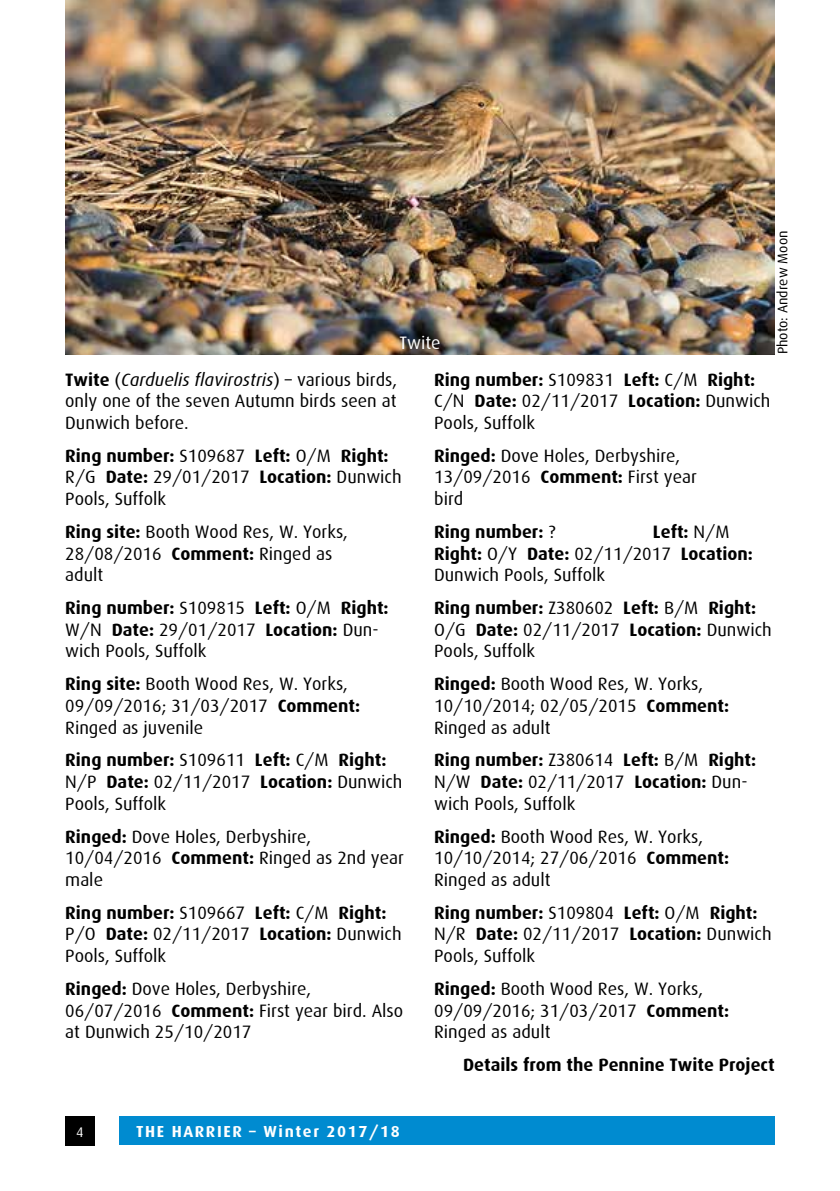
<style>
.page{position:relative;width:840px;height:1191px;background:#fff}
.page>*{position:absolute;margin:0;border:0;box-sizing:border-box;transform-origin:0 0}
.t1{font:18px/21.6px "Dax";color:#000}
.t2{font:700 18px "Dax";color:#000}
.t3{font:18px "Dax";color:#fff}
.t4{font:700 16px "Dax";letter-spacing:.1em;color:#fff}
.t5{font:14px "Dax";color:#000}
.t6{font:14px "Dax";color:#fff}
.s1{font-weight:700}
.s2{font-style:italic}
.s3{font-weight:400}
</style>
<div class="page">
<div style="left:119px;top:1116px;width:655px;height:28px;background:#008bd0"></div>
<div style="left:65px;top:1116px;width:30px;height:29px;background:#000"></div>
<img style="left:65px;top:0;width:709px;height:354px">
<p class="t3" style="left:399px;top:332px;width:43px">Twite</p>
<p class="t5" style="left:774px;top:354px;width:125px;rotate:-90deg">Photo: Andrew Moon</p>
<p class="t1" style="left:65px;top:369px;width:333px;text-align:justify"><span class="s1">Twite</span> (<span class="s2">Carduelis flavirostris</span>) – various birds, only one of the seven Autumn birds seen at Dunwich before.</p>
<p class="t1" style="left:65px;top:445px;width:338px"><span class="s1">Ring number:</span> S109687 <span class="s1">Left:</span> O/M <span class="s1">Right:<br></span>R/G <span class="s1">Date:</span> 29/01/2017 <span class="s1">Location:</span> Dunwich<br>Pools, Suffolk</p>
<p class="t1" style="left:65px;top:521px;width:284px"><span class="s1">Ring site:</span> Booth Wood Res, W. Yorks,<br>28/08/2016 <span class="s1">Comment:</span> Ringed as adult</p>
<p class="t1" style="left:65px;top:597px;width:325px"><span class="s1">Ring number:</span> S109815 <span class="s1">Left:</span> O/M <span class="s1">Right:<br></span>W/N <span class="s1">Date:</span> 29/01/2017 <span class="s1">Location:</span> Dun&shy;wich Pools, Suffolk</p>
<p class="t1" style="left:65px;top:673px;width:296px"><span class="s1">Ring site:</span> Booth Wood Res, W. Yorks,<br>09/09/2016; 31/03/2017 <span class="s1">Comment:<br></span>Ringed as juvenile</p>
<p class="t1" style="left:65px;top:749px;width:338px"><span class="s1">Ring number:</span> S109611 <span class="s1">Left:</span> C/M <span class="s1">Right:<br></span>N/P <span class="s1">Date:</span> 02/11/2017 <span class="s1">Location:</span> Dunwich<br>Pools, Suffolk</p>
<p class="t1" style="left:65px;top:825px;width:340px"><span class="s1">Ringed:</span> Dove Holes, Derbyshire,<br>10/04/2016 <span class="s1">Comment:</span> Ringed as 2nd year male</p>
<p class="t1" style="left:65px;top:902px;width:338px"><span class="s1">Ring number:</span> S109667 <span class="s1">Left:</span> C/M <span class="s1">Right:<br></span>P/O <span class="s1">Date:</span> 02/11/2017 <span class="s1">Location:</span> Dunwich<br>Pools, Suffolk</p>
<p class="t1" style="left:65px;top:978px;width:339px"><span class="s1">Ringed:</span> Dove Holes, Derbyshire,<br>06/07/2016 <span class="s1">Comment:</span> First year bird. Also at Dunwich 25/10/2017</p>
<p class="t6" style="left:76px;top:1124px;width:9px">4</p>
<p class="t4" style="left:136px;top:1122px;width:265px">THE HARRIER – Winter 2017/18</p>
<p class="t1" style="left:434px;top:369px;width:337px"><span class="s1">Ring number:</span> S109831 <span class="s1">Left:</span> C/M <span class="s1">Right:<br></span>C/N <span class="s1">Date:</span> 02/11/2017 <span class="s1">Location:</span> Dunwich<br>Pools, Suffolk</p>
<p class="t1" style="left:434px;top:445px;width:264px"><span class="s1">Ringed:</span> Dove Holes, Derbyshire,<br>13/09/2016 <span class="s1">Comment:</span> First year bird</p>
<p class="t2" style="left:434px;top:521px;width:123px">Ring number: <span class="s3">?</span></p>
<p class="t1" style="left:434px;top:521px;width:320px;text-indent:219px"><span class="s1">Left:</span> N/M<br><span class="s1">Right:</span> O/Y <span class="s1">Date:</span> 02/11/2017 <span class="s1">Location:<br></span>Dunwich Pools, Suffolk</p>
<p class="t1" style="left:434px;top:597px;width:339px"><span class="s1">Ring number:</span> Z380602 <span class="s1">Left:</span> B/M <span class="s1">Right:<br></span>O/G <span class="s1">Date:</span> 02/11/2017 <span class="s1">Location:</span> Dunwich<br>Pools, Suffolk</p>
<p class="t1" style="left:434px;top:673px;width:296px"><span class="s1">Ringed:</span> Booth Wood Res, W. Yorks,<br>10/10/2014; 02/05/2015 <span class="s1">Comment:<br></span>Ringed as adult</p>
<p class="t1" style="left:434px;top:749px;width:323px"><span class="s1">Ring number:</span> Z380614 <span class="s1">Left:</span> B/M <span class="s1">Right:<br></span>N/W <span class="s1">Date:</span> 02/11/2017 <span class="s1">Location:</span> Dun&shy;wich Pools, Suffolk</p>
<p class="t1" style="left:434px;top:825px;width:296px"><span class="s1">Ringed:</span> Booth Wood Res, W. Yorks,<br>10/10/2014; 27/06/2016 <span class="s1">Comment:<br></span>Ringed as adult</p>
<p class="t1" style="left:434px;top:902px;width:339px"><span class="s1">Ring number:</span> S109804 <span class="s1">Left:</span> O/M <span class="s1">Right:<br></span>N/R <span class="s1">Date:</span> 02/11/2017 <span class="s1">Location:</span> Dunwich<br>Pools, Suffolk</p>
<p class="t1" style="left:434px;top:978px;width:296px"><span class="s1">Ringed:</span> Booth Wood Res, W. Yorks,<br>09/09/2016; 31/03/2017 <span class="s1">Comment:<br></span>Ringed as adult</p>
<p class="t2" style="left:463px;top:1054px;width:313px">Details from the Pennine Twite Project</p>
</div>
